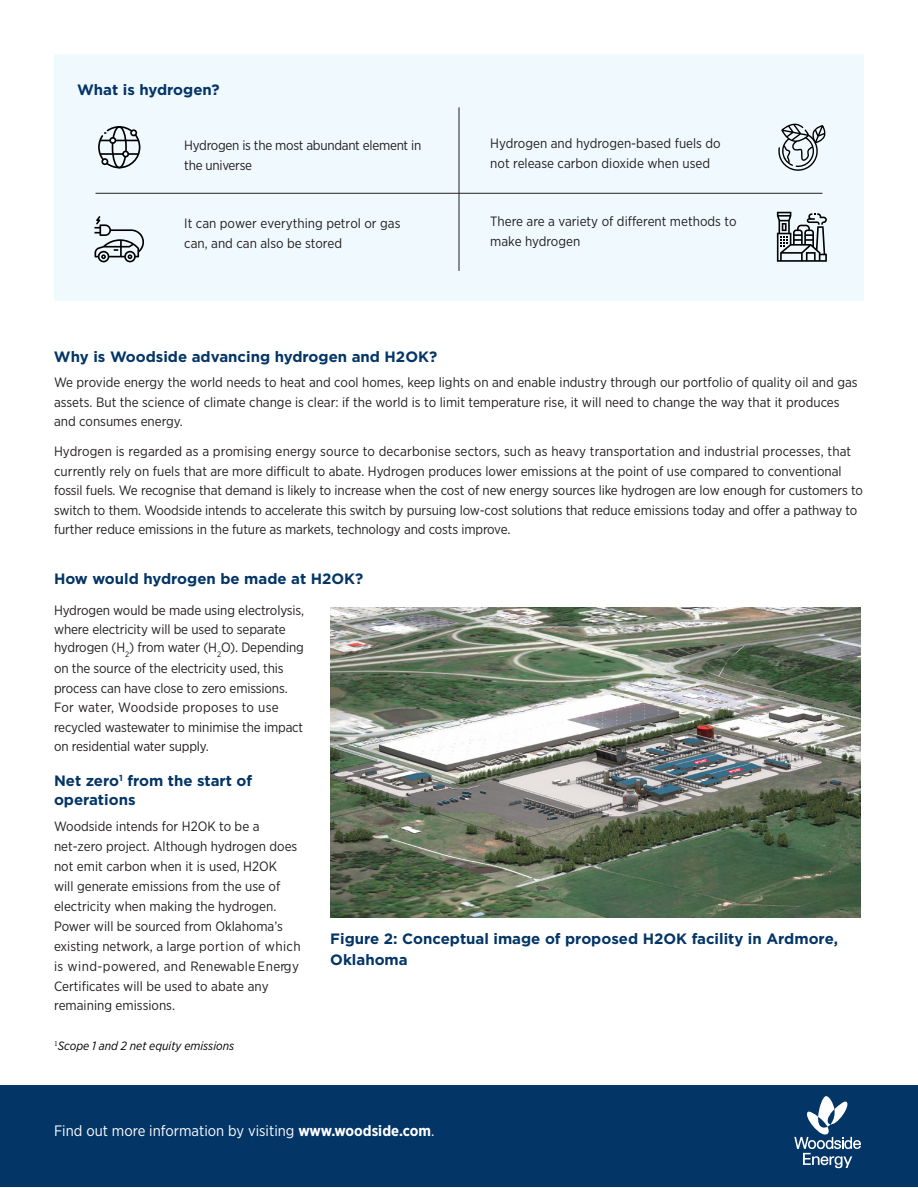
<style>
.page{position:relative;width:918px;height:1188px;background:#fff}
.page>*{position:absolute;margin:0;border:0;box-sizing:border-box;transform-origin:0 0}
.t1{font:700 15px/21px "Gotham";color:#033567}
.t2{font:15px "Gotham Narrow";color:#fff}
.t3{font:13.5px/19.5px "Gotham Narrow";color:#231f20}
.t4{font:13.5px/19.5px "Gotham Narrow";letter-spacing:-.02em;color:#231f20}
.t5{font:italic 12px "Gotham Narrow";color:#000}
.s1{font-weight:700}
</style>
<div class="page">
<div style="left:0;top:1085px;width:918px;height:102px;background:#033567"></div>
<div style="left:54px;top:54px;width:810px;height:246px;background:#f0f9fe"></div>
<svg style="left:794px;top:1096px;width:67px;height:72px"></svg>
<svg style="left:777px;top:212px;width:50px;height:50px"></svg>
<svg style="left:94px;top:216px;width:50px;height:47px"></svg>
<svg style="left:98px;top:126px;width:42px;height:42px"></svg>
<svg style="left:778px;top:123px;width:48px;height:48px"></svg>
<img style="left:330px;top:608px;width:531px;height:310px">
<hr style="left:459px;top:107px;width:1px;height:164px;background:#231f20">
<hr style="left:96px;top:193px;width:726px;height:1px;background:#231f20">
<p class="t1" style="left:77px;top:79px;width:144px">What is hydrogen?</p>
<p class="t4" style="left:184px;top:136px;width:239px">Hydrogen is the most abundant element in the universe</p>
<p class="t3" style="left:184px;top:214px;width:218px">It can power everything petrol or gas can, and can also be stored</p>
<p class="t3" style="left:490px;top:133px;width:232px">Hydrogen and hydrogen-based fuels do not release carbon dioxide when used</p>
<p class="t3" style="left:490px;top:211px;width:248px">There are a variety of different methods to make hydrogen</p>
<p class="t1" style="left:54px;top:345px;width:385px">Why is Woodside advancing hydrogen and H2OK?</p>
<p class="t3" style="left:54px;top:372px;width:805px">We provide energy the world needs to heat and cool homes, keep lights on and enable industry through our portfolio of quality oil and gas assets. But the science of climate change is clear: if the world is to limit temperature rise, it will need to change the way that it produces and consumes energy.</p>
<p class="t3" style="left:54px;top:441px;width:810px">Hydrogen is regarded as a promising energy source to decarbonise sectors, such as heavy transportation and industrial processes, that currently rely on fuels that are more difficult to abate. Hydrogen produces lower emissions at the point of use compared to conventional fossil fuels. We recognise that demand is likely to increase when the cost of new energy sources like hydrogen are low enough for customers to switch to them. Woodside intends to accelerate this switch by pursuing low-cost solutions that reduce emissions today and offer a pathway to further reduce emissions in the future as markets, technology and costs improve.</p>
<p class="t1" style="left:54px;top:568px;width:311px">How would hydrogen be made at H2OK?</p>
<p class="t3" style="left:54px;top:620px;width:251px;line-height:18px">where electricity will be used to separate hydrogen (H<sub>2</sub>) from water (H<sub>2</sub>O). Depending</p>
<p class="t3" style="left:54px;top:659px;width:251px">on the source of the electricity used, this process can have close to zero emissions.<br>For water, Woodside proposes to use recycled wastewater to minimise the impact on residential water supply.</p>
<p class="t1" style="left:54px;top:770px;width:200px;line-height:19.5px">Net zero<sup>1</sup> from the start of operations</p>
<p class="t3" style="left:54px;top:816px;width:248px;line-height:20px">Woodside intends for H2OK to be a net-zero project. Although hydrogen does not emit carbon when it is used, H2OK<br>will generate emissions from the use of electricity when making the hydrogen.<br>Power will be sourced from Oklahoma’s existing network, a large portion of which is wind-powered, and Renewable Energy Certificates will be used to abate any remaining emissions.</p>
<p class="t5" style="left:54px;top:1038px;width:182px"><sup>1</sup>Scope 1 and 2 net equity emissions</p>
<p class="t3" style="left:54px;top:600px;width:252px">Hydrogen would be made using electrolysis,</p>
<p class="t1" style="left:330px;top:928px;width:509px">Figure 2: Conceptual image of proposed H2OK facility in Ardmore,<br>Oklahoma</p>
<p class="t2" style="left:54px;top:1122px;width:382px">Find out more information by visiting <span class="s1">www.woodside.com</span>.</p>
</div>
